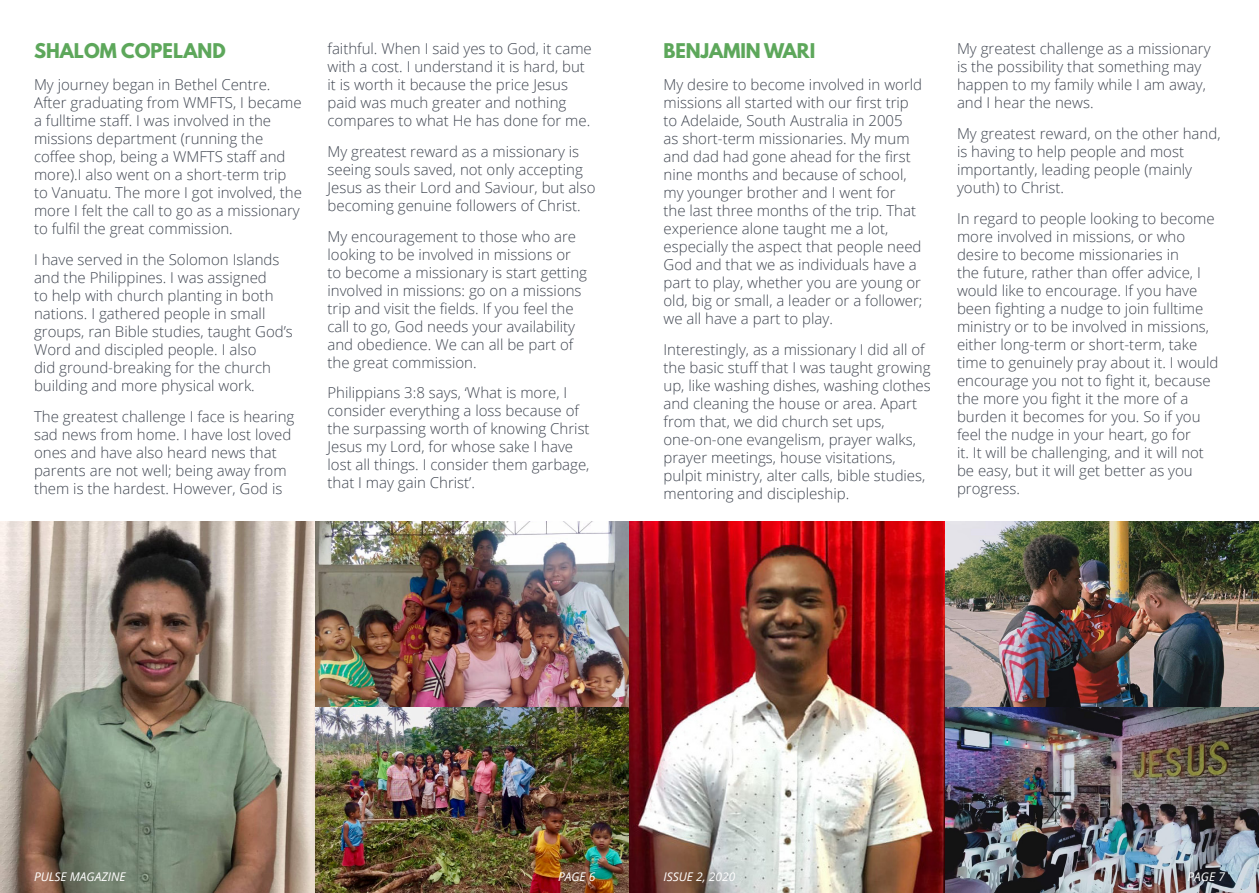
<style>
.page{position:relative;width:1259px;height:893px;background:#fff}
.page>*{position:absolute;margin:0;border:0;box-sizing:border-box;transform-origin:0 0}
.Calendar_Day_Names{font:700 18px "League Spartan";color:#5da75b}
.Calendar_Day_Names-2{font:300 15px/18px "Open Sans";color:#404651}
.Calendar_Day_Names-3{font:italic 12px "Open Sans";color:#fff}
</style>
<div class="page">
<img style="left:0;top:521px;width:1259px;height:372px">
<p class="Calendar_Day_Names" style="left:34px;top:36px;width:193px">SHALOM COPELAND</p>
<p class="Calendar_Day_Names-2" style="left:327px;top:39px;width:266px">faithful. When I said yes to God, it came with a cost. I understand it is hard, but it is worth it because the price Jesus paid was much greater and nothing compares to what He has done for me.</p>
<p class="Calendar_Day_Names-2" style="left:327px;top:142px;width:269px">My greatest reward as a missionary is seeing souls saved, not only accepting Jesus as their Lord and Saviour, but also becoming genuine followers of Christ.</p>
<p class="Calendar_Day_Names-2" style="left:327px;top:227px;width:261px">My encouragement to those who are looking to be involved in missions or to become a missionary is start getting involved in missions: go on a missions trip and visit the fields. If you feel the call to go, God needs your availability and obedience. We can all be part of the great commission.</p>
<p class="Calendar_Day_Names-2" style="left:327px;top:383px;width:264px">Philippians 3:8 says, ‘What is more, I consider everything a loss because of the surpassing worth of knowing Christ Jesus my Lord, for whose sake I have lost all things. I consider them garbage, that I may gain Christ’.</p>
<p class="Calendar_Day_Names-2" style="left:34px;top:75px;width:269px">My journey began in Bethel Centre.<br>After graduating from WMFTS, I became a fulltime staff. I was involved in the missions department (running the coffee shop, being a WMFTS staff and more).I also went on a short-term trip to Vanuatu. The more I got involved, the more I felt the call to go as a missionary to fulfil the great commission.</p>
<p class="Calendar_Day_Names-2" style="left:34px;top:250px;width:260px">I have served in the Solomon Islands and the Philippines. I was assigned<br>to help with church planting in both nations. I gathered people in small groups, ran Bible studies, taught God’s Word and discipled people. I also<br>did ground-breaking for the church building and more physical work.</p>
<p class="Calendar_Day_Names-2" style="left:34px;top:407px;width:262px">The greatest challenge I face is hearing sad news from home. I have lost loved ones and have also heard news that parents are not well; being away from them is the hardest. However, God is</p>
<p class="Calendar_Day_Names" style="left:663px;top:36px;width:153px">BENJAMIN WARI</p>
<p class="Calendar_Day_Names-2" style="left:957px;top:39px;width:255px">My greatest challenge as a missionary is the possibility that something may happen to my family while I am away, and I hear the news.</p>
<p class="Calendar_Day_Names-2" style="left:957px;top:124px;width:265px">My greatest reward, on the other hand, is having to help people and most importantly, leading people (mainly youth) to Christ.</p>
<p class="Calendar_Day_Names-2" style="left:957px;top:209px;width:263px">In regard to people looking to become more involved in missions, or who desire to become missionaries in<br>the future, rather than offer advice, I would like to encourage. If you have been fighting a nudge to join fulltime ministry or to be involved in missions, either long-term or short-term, take time to genuinely pray about it. I would encourage you not to fight it, because the more you fight it the more of a burden it becomes for you. So if you feel the nudge in your heart, go for<br>it. It will be challenging, and it will not be easy, but it will get better as you progress.</p>
<p class="Calendar_Day_Names-2" style="left:663px;top:75px;width:260px">My desire to become involved in world missions all started with our first trip to Adelaide, South Australia in 2005<br>as short-term missionaries. My mum and dad had gone ahead for the first nine months and because of school, my younger brother and I went for<br>the last three months of the trip. That experience alone taught me a lot, especially the aspect that people need God and that we as individuals have a part to play, whether you are young or old, big or small, a leader or a follower; we all have a part to play.</p>
<p class="Calendar_Day_Names-2" style="left:663px;top:340px;width:269px">Interestingly, as a missionary I did all of the basic stuff that I was taught growing up, like washing dishes, washing clothes and cleaning the house or area. Apart from that, we did church set ups, one-on-one evangelism, prayer walks, prayer meetings, house visitations, pulpit ministry, alter calls, bible studies, mentoring and discipleship.</p>
<p class="Calendar_Day_Names-3" style="left:34px;top:868px;width:93px">PULSE MAGAZINE</p>
<p class="Calendar_Day_Names-3" style="left:558px;top:868px;width:39px">PAGE 6</p>
<p class="Calendar_Day_Names-3" style="left:663px;top:868px;width:73px">ISSUE 2, 2020</p>
<p class="Calendar_Day_Names-3" style="left:1187px;top:868px;width:39px">PAGE 7</p>
</div>
